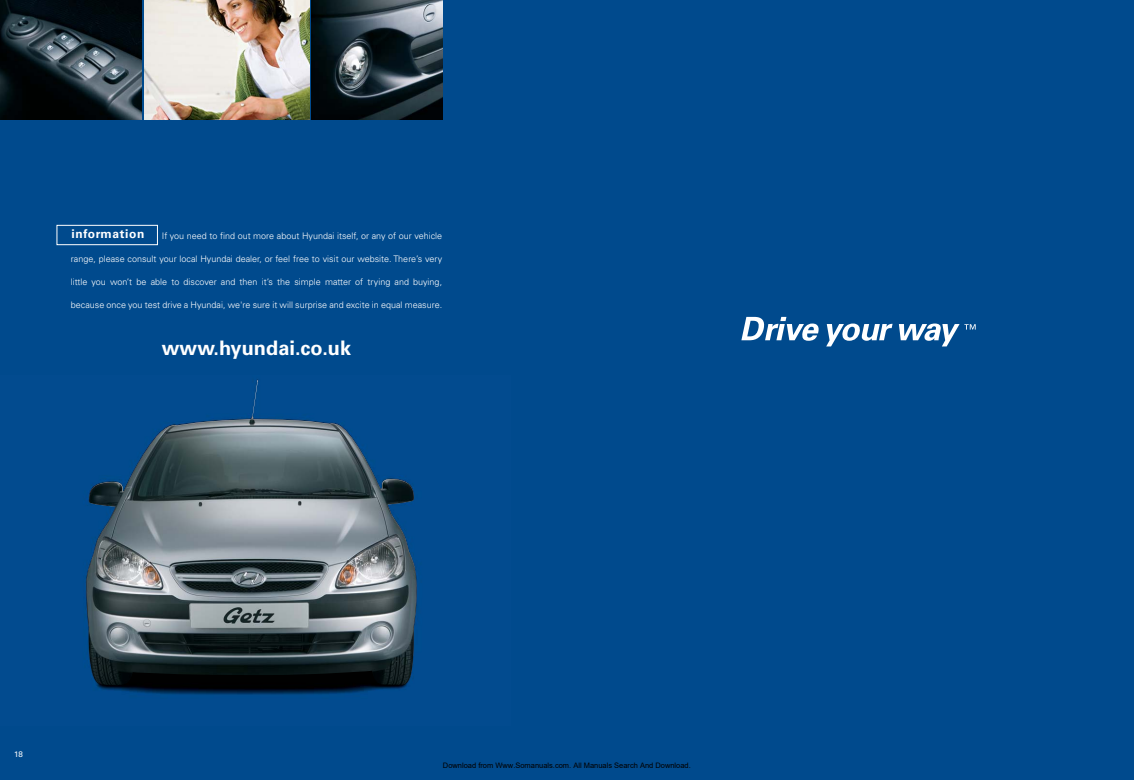
<style>
.page{position:relative;width:1134px;height:780px;background:#fff}
.page>*{position:absolute;margin:0;border:0;box-sizing:border-box;transform-origin:0 0}
.t1{font:700 20px "Univers";color:#fff}
.t2{font:700 12px "Univers";letter-spacing:.055em;color:#fff}
.t3{font:300 9px "Univers";color:#fff}
.t4{font:8px "Univers";color:#fff}
.t5{font:7.5px "Arial";color:#000}
</style>
<div class="page">
<div style="left:0;top:0;width:1134px;height:779px;background:#004a8d"></div>
<img style="left:86px;top:379px;width:321px;height:316px">
<img style="left:87px;top:380px;width:330px;height:305px">
<img style="left:312px;top:0;width:130px;height:119px">
<img style="left:0;top:0;width:142px;height:119px">
<div style="left:57px;top:225px;width:101px;height:20px;border:1px solid #fff"></div>
<svg style="left:741px;top:317px;width:78px;height:24px"></svg>
<svg style="left:826px;top:323px;width:66px;height:23px"></svg>
<svg style="left:899px;top:323px;width:77px;height:23px"></svg>
<img style="left:145px;top:0;width:164px;height:119px">
<h2 class="t2" style="left:71px;top:229px;width:75px">information</h2>
<h2 class="t2" style="left:113px;top:229px;width:16px">ed</h2>
<p class="t3" style="left:162px;top:232px;width:282px">If you need to find out more about Hyundai itself, or any of our vehicle</p>
<p class="t3" style="left:71px;top:255px;width:373px">range, please consult your local Hyundai dealer, or feel free to visit our website. There’s very</p>
<p class="t3" style="left:71px;top:278px;width:373px">little you won’t be able to discover and then it’s the simple matter of trying and buying,</p>
<p class="t3" style="left:71px;top:301px;width:373px">because once you test drive a Hyundai, we're sure it will surprise and excite in equal measure.</p>
<h1 class="t1" style="left:162px;top:340px;width:191px">www.hyundai.co.uk</h1>
<p class="t4" style="left:14px;top:751px;width:10px">18</p>
<p class="t5" style="left:443px;top:761px;width:249px">Download from Www.Somanuals.com. All Manuals Search And Download.</p>
</div>
